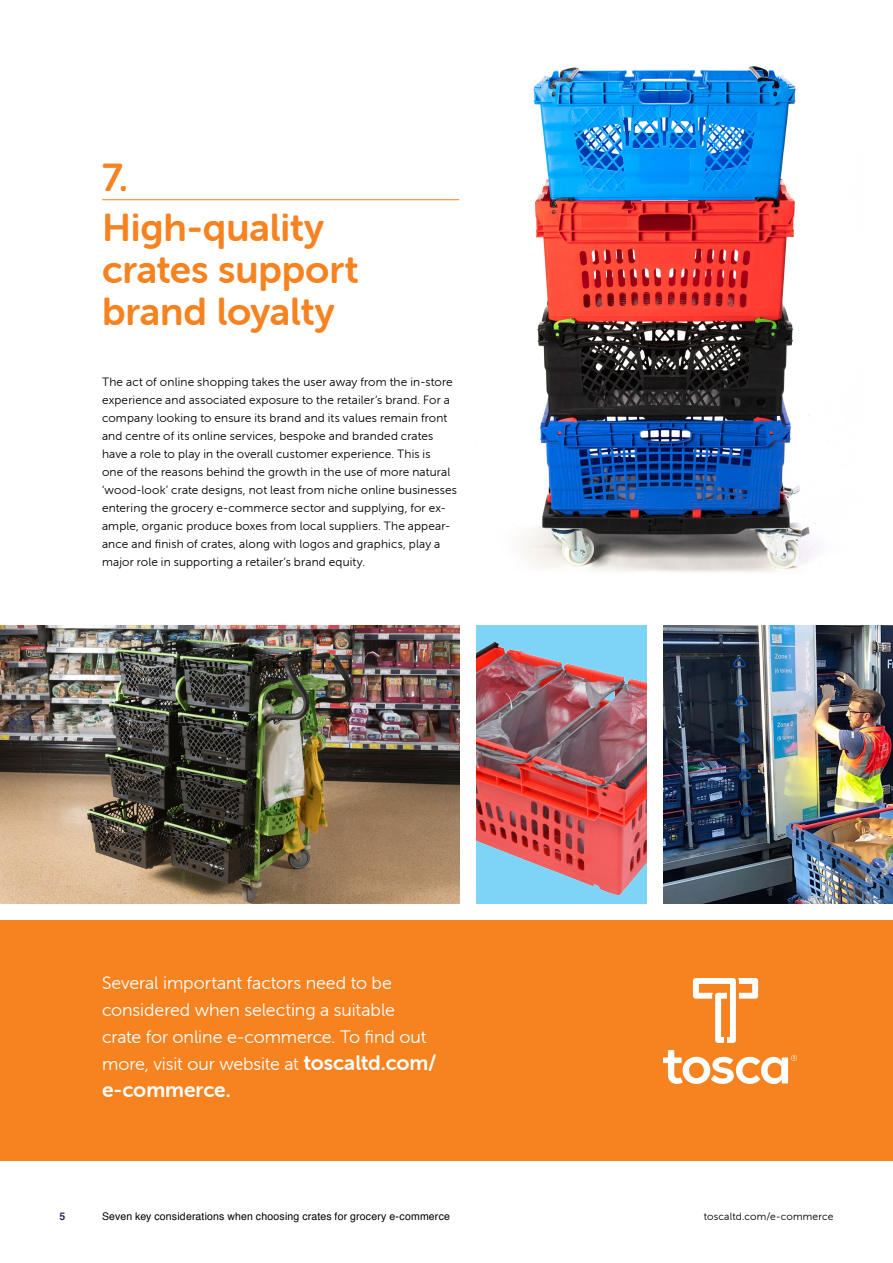
<style>
.page{position:relative;width:893px;height:1263px;background:#fff}
.page>*{position:absolute;margin:0;border:0;box-sizing:border-box;transform-origin:0 0}
.t1{font:39px/50.6px "Museo Sans Rounded 700";letter-spacing:-.005em;color:#f68220}
.t2{font:21px "Museo Sans Rounded 700";color:#fff}
.t3{font:18px/27px "Museo Sans Rounded 300";letter-spacing:-.005em;color:#fff}
.t4{font:12px/18px "Museo Sans Rounded 300";letter-spacing:.015em;color:#000}
.t5{font:10.5px "Helvetica";letter-spacing:.015em;color:#000}
.t6{font:10.5px "Museo Sans Rounded 300";letter-spacing:.015em;color:#000}
.t7{font:700 10.5px "Helvetica";color:#2d2656}
.s1{font-family:"Museo Sans Rounded 700";font-size:21px}
</style>
<div class="page">
<img style="left:0;top:625px;width:459px;height:278px">
<img style="left:663px;top:625px;width:230px;height:278px">
<div style="left:476px;top:625px;width:170px;height:278px;background:#7ed4f7"></div>
<img style="left:476px;top:641px;width:170px;height:255px">
<img style="left:520px;top:65px;width:299px;height:508px">
<div style="left:0;top:920px;width:893px;height:241px;background:#f68220"></div>
<hr style="left:102px;top:199px;width:357px;height:1px;background:#f68220">
<img style="left:663px;top:978px;width:133px;height:106px">
<h1 class="t1" style="left:102px;top:152px;width:224px">7.<br>High-quality</h1>
<h1 class="t1" style="left:102px;top:249px;width:258px;line-height:42px">crates support brand loyalty</h1>
<p class="t4" style="left:102px;top:373px;width:356px">The act of online shopping takes the user away from the in-store experience and associated exposure to the retailer’s brand. For a company looking to ensure its brand and its values remain front and centre of its online services, bespoke and branded crates have a role to play in the overall customer experience. This is<br>one of the reasons behind the growth in the use of more natural ‘wood-look’ crate designs, not least from niche online businesses entering the grocery e-commerce sector and supplying, for ex&shy;ample, organic produce boxes from local suppliers. The appear&shy;ance and finish of crates, along with logos and graphics, play a major role in supporting a retailer’s brand equity.</p>
<h3 class="t3" style="left:102px;top:969px;width:336px">Several important factors need to be considered when selecting a suitable crate for online e-commerce. To find out more, visit our website at <span class="s1">toscaltd.com/</span></h3>
<h2 class="t2" style="left:102px;top:1078px;width:130px">e-commerce.</h2>
<p class="t7" style="left:60px;top:1208px;width:7px">5</p>
<p class="t5" style="left:102px;top:1209px;width:349px">Seven key considerations when choosing crates for grocery e-commerce</p>
<p class="t6" style="left:704px;top:1211px;width:131px">toscaltd.com/e-commerce</p>
</div>
